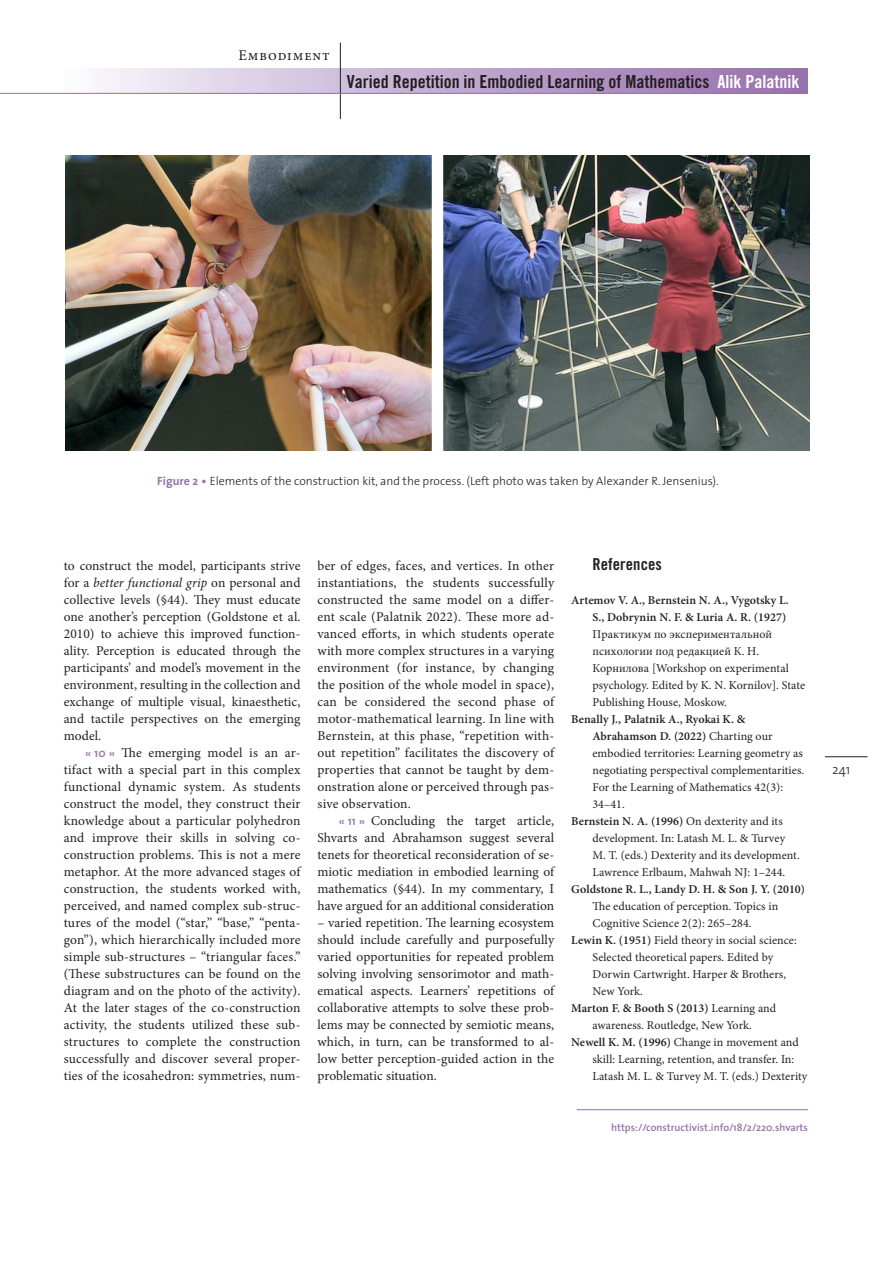
<style>
.page{position:relative;width:893px;height:1263px;background:#fff}
.page>*{position:absolute;margin:0;border:0;box-sizing:border-box;transform-origin:0 0}
.t1{font:18px "Trade Gothic Bold Cond Twenty";color:#231f20}
.OPC_Heading_Refs{font:16.5px "Trade Gothic Bold Cond Twenty";letter-spacing:.005em;color:#231f20}
.t2{font:15px "Minion Pro";letter-spacing:.06em;color:#231f20}
.t3{font:13.5px/17px "Minion Pro";letter-spacing:.005em;color:#231f20;text-align:justify}
.t4{font:300 13.5px "The Sans";color:#231f20}
.Ref{font:12px/17px "Minion Pro";letter-spacing:.005em;color:#231f20}
.t5{font:300 12px "The Sans";color:#231f20}
.t6{font:600 10.5px "The Sans";color:#9771ac}
.s1{color:#fff}
.s2{font-weight:700;color:#9771ac}
.s3{font-style:italic}
.s4{font-family:"The Sans";font-weight:600;font-size:12px;color:#9771ac}
.s5{font-weight:600}
</style>
<div class="page">
<hr style="left:825px;top:756px;width:42px;height:1px;background:#231f20">
<div style="left:64px;top:68px;width:744px;height:26px;background:linear-gradient(to right,#f6f5fa,#936ba9)"></div>
<hr style="left:340px;top:43px;width:1px;height:76px;background:#231f20">
<hr style="left:577px;top:1109px;width:231px;height:1px;background:#9771ac">
<hr style="left:0;top:93px;width:808px;height:1px;background:#9771ac">
<img style="left:66px;top:156px;width:744px;height:295px">
<p class="t2" style="left:238px;top:45px;width:93px">Embodiment</p>
<h1 class="t1" style="left:347px;top:70px;width:454px">Varied Repetition in Embodied Learning of Mathematics <span class="s1">Alik Palatnik</span></h1>
<p class="t5" style="left:157px;top:471px;width:563px"><span class="s2">Figure 2 •</span> Elements of the construction kit, and the process. (Left photo was taken by Alexander R. Jensenius).</p>
<p class="t3" style="left:64px;top:557px;width:238px">to construct the model, participants strive for a <span class="s3">better functional grip</span> on personal and collective levels (§44). They must educate one another’s perception (Goldstone et al.<br>2010) to achieve this improved function&shy;ality. Perception is educated through the participants’ and model’s movement in the environment, resulting in the collection and exchange of multiple visual, kinaesthetic, and tactile perspectives on the emerging model.</p>
<p class="t3" style="left:64px;top:744px;width:238px;text-indent:21px"><span class="s4">« 10 »</span> The emerging model is an ar&shy;tifact with a special part in this complex functional dynamic system. As students construct the model, they construct their knowledge about a particular polyhedron and improve their skills in solving co&shy;construction problems. This is not a mere metaphor. At the more advanced stages of construction, the students worked with, perceived, and named complex sub-struc&shy;tures of the model (“star,” “base,” “penta&shy;gon”), which hierarchically included more simple sub-structures – “triangular faces.” (These substructures can be found on the diagram and on the photo of the activity).<br>At the later stages of the co-construction activity, the students utilized these sub&shy;structures to complete the construction successfully and discover several proper&shy;ties of the icosahedron: symmetries, num-</p>
<p class="t3" style="left:317px;top:557px;width:238px">ber of edges, faces, and vertices. In other instantiations, the students successfully constructed the same model on a differ&shy;ent scale (Palatnik 2022). These more ad&shy;vanced efforts, in which students operate with more complex structures in a varying environment (for instance, by changing the position of the whole model in space), can be considered the second phase of motor-mathematical learning. In line with Bernstein, at this phase, “repetition with&shy;out repetition” facilitates the discovery of properties that cannot be taught by dem&shy;onstration alone or perceived through pas&shy;sive observation.</p>
<p class="t3" style="left:317px;top:812px;width:238px;text-indent:21px"><span class="s4">« 11 »</span> Concluding the target article, Shvarts and Abrahamson suggest several tenets for theoretical reconsideration of se&shy;miotic mediation in embodied learning of mathematics (§44). In my commentary, I have argued for an additional consideration</p>
<p class="t3" style="left:317px;top:914px;width:238px">– varied repetition. The learning ecosystem should include carefully and purposefully varied opportunities for repeated problem solving involving sensorimotor and math&shy;ematical aspects. Learners’ repetitions of collaborative attempts to solve these prob&shy;lems may be connected by semiotic means, which, in turn, can be transformed to al&shy;low better perception-guided action in the problematic situation.</p>
<p class="OPC_Heading_Refs" style="left:592px;top:554px;width:71px">References</p>
<p class="Ref" style="left:592px;top:592px;width:214px;text-indent:-21px"><span class="s5">Artemov V. A., Bernstein N. A., Vygotsky L.<br>S., Dobrynin N. F. &amp; Luria A. R. (1927)<br></span>Практикум по экспериментальной психологии под редакцией К. Н.<br>Корнилова [Workshop on experimental psychology. Edited by K. N. Kornilov]. State Publishing House, Moskow.</p>
<p class="Ref" style="left:592px;top:711px;width:213px;text-indent:-21px"><span class="s5">Benally J., Palatnik A., Ryokai K. &amp; Abrahamson D. (2022)</span> Charting our embodied territories: Learning geometry as negotiating perspectival complementarities.<br>For the Learning of Mathematics 42(3):<br>34–41.</p>
<p class="Ref" style="left:592px;top:813px;width:209px;text-indent:-21px"><span class="s5">Bernstein N. A. (1996)</span> On dexterity and its development. In: Latash M. L. &amp; Turvey M. T. (eds.) Dexterity and its development.<br>Lawrence Erlbaum, Mahwah NJ: 1–244.</p>
<p class="Ref" style="left:592px;top:881px;width:214px;text-indent:-21px"><span class="s5">Goldstone R. L., Landy D. H. &amp; Son J. Y. (2010)<br></span>The education of perception. Topics in<br>Cognitive Science 2(2): 265–284.</p>
<p class="Ref" style="left:592px;top:932px;width:206px;text-indent:-21px"><span class="s5">Lewin K. (1951)</span> Field theory in social science:<br>Selected theoretical papers. Edited by Dorwin Cartwright. Harper &amp; Brothers, New York.</p>
<p class="Ref" style="left:571px;top:1000px;width:206px;text-align:center"><span class="s5">Marton F. &amp; Booth S (2013)</span> Learning and awareness. Routledge, New York.</p>
<p class="Ref" style="left:592px;top:1034px;width:216px;text-indent:-21px"><span class="s5">Newell K. M. (1996)</span> Change in movement and skill: Learning, retention, and transfer. In:<br>Latash M. L. &amp; Turvey M. T. (eds.) Dexterity</p>
<p class="t6" style="left:611px;top:1119px;width:198px">https://constructivist.info/18/2/220.shvarts</p>
<p class="t4" style="left:832px;top:758px;width:20px">241</p>
</div>
